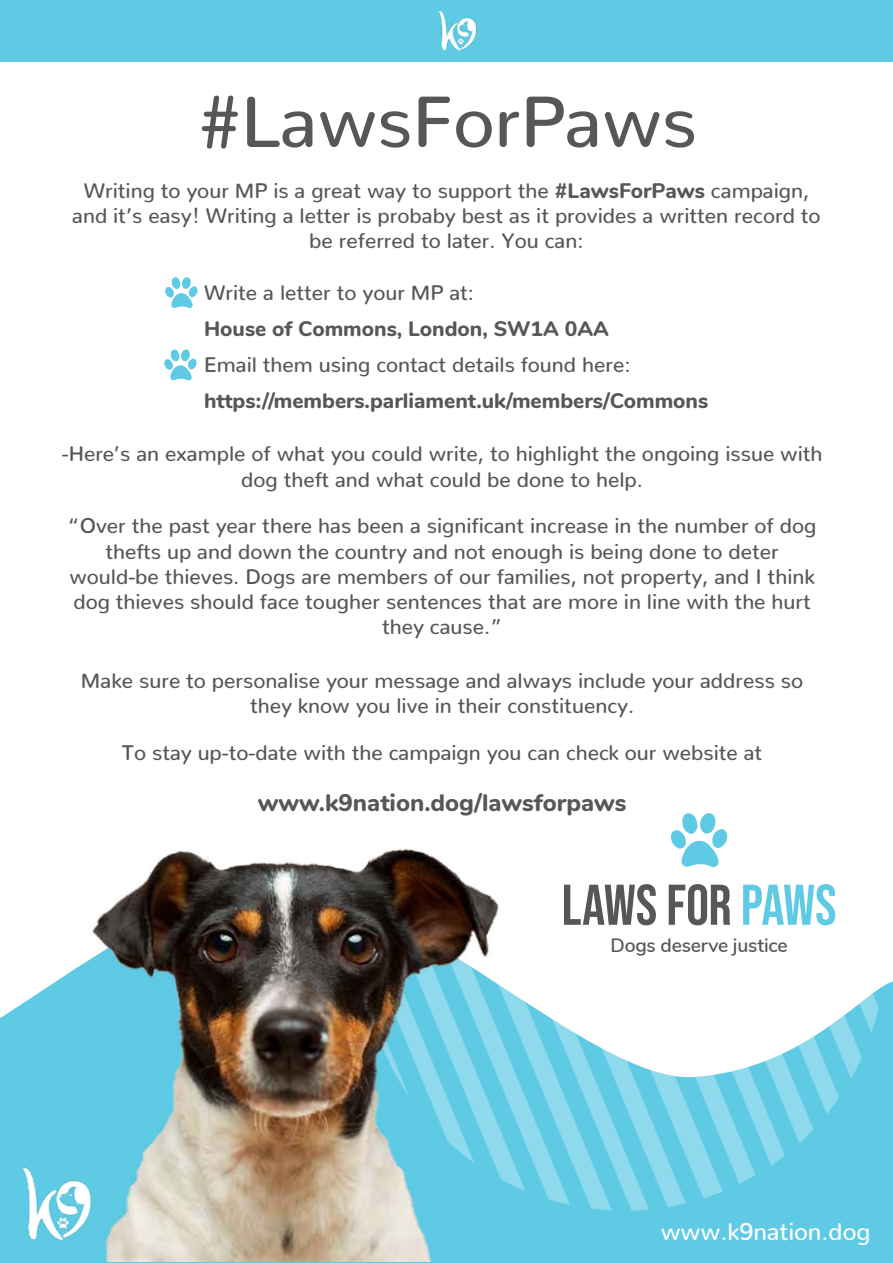
<style>
.page{position:relative;width:893px;height:1263px;background:#fff}
.page>*{position:absolute;margin:0;border:0;box-sizing:border-box;transform-origin:0 0}
.t1{font:500 72px "Nunito";color:#575756}
.t2{font:57.3px "Bebas Neue";letter-spacing:-.005em;color:#575756}
.t3{font:800 24px "Nunito";color:#575756}
.t4{font:500 24px "Nunito";color:#fff}
.t5{font:500 21px/25.2px "Nunito";color:#575756;text-align:center}
.t6{font:800 21px "Nunito";color:#575756}
.t7{font:600 19.35px "Nunito";letter-spacing:-.01em;color:#575756}
.s1{font-weight:800}
.s2{color:#5fcae4}
</style>
<div class="page">
<div style="left:0;top:0;width:893px;height:61px;background:#5fcae4"></div>
<div style="left:0;top:960px;width:893px;height:303px;background:#5fcae4"></div>
<svg style="left:686px;top:1165px;width:37px;height:33px"></svg>
<svg style="left:839px;top:1033px;width:23px;height:46px"></svg>
<svg style="left:813px;top:1033px;width:26px;height:81px;background:#75d1e7"></svg>
<svg style="left:813px;top:960px;width:72px;height:73px"></svg>
<svg style="left:785px;top:960px;width:28px;height:183px"></svg>
<svg style="left:526px;top:960px;width:160px;height:247px"></svg>
<svg style="left:575px;top:836px;width:210px;height:329px"></svg>
<img style="left:438px;top:10px;width:39px;height:41px">
<img style="left:10px;top:1161px;width:78px;height:84px">
<img style="left:88px;top:848px;width:438px;height:413px">
<svg style="left:671px;top:813px;width:59px;height:55px"></svg>
<svg style="left:165px;top:277px;width:33px;height:32px"></svg>
<svg style="left:164px;top:349px;width:33px;height:32px"></svg>
<h1 class="t1" style="left:199px;top:59px;width:500px">#LawsForPaws</h1>
<p class="t5" style="left:72px;top:175px;width:750px">Writing to your MP is a great way to support the <span class="s1">#LawsForPaws</span> campaign, and it’s easy! Writing a letter is probaby best as it provides a written record to be referred to later. You can:</p>
<p class="t5" style="left:204px;top:278px;width:271px">Write a letter to your MP at:</p>
<p class="t6" style="left:204px;top:313px;width:406px">House of Commons, London, SW1A 0AA</p>
<p class="t5" style="left:204px;top:350px;width:428px">Email them using contact details found here:</p>
<p class="t6" style="left:204px;top:385px;width:506px">https://members.parliament.uk/members/Commons</p>
<p class="t5" style="left:62px;top:439px;width:762px">-Here’s an example of what you could write, to highlight the ongoing issue with dog theft and what could be done to help.</p>
<p class="t5" style="left:68px;top:511px;width:750px">“Over the past year there has been a significant increase in the number of dog thefts up and down the country and not enough is being done to deter would-be thieves. Dogs are members of our families, not property, and I think dog thieves should face tougher sentences that are more in line with the hurt they cause.”</p>
<p class="t5" style="left:81px;top:666px;width:724px">Make sure to personalise your message and always include your address so they know you live in their constituency.</p>
<p class="t5" style="left:122px;top:738px;width:642px">To stay up-to-date with the campaign you can check our website at</p>
<p class="t3" style="left:258px;top:785px;width:370px">www.k9nation.dog/lawsforpaws</p>
<h2 class="t2" style="left:562px;top:872px;width:276px">LAWS FOR <span class="s2">PAWS</span></h2>
<p class="t7" style="left:610px;top:931px;width:179px">Dogs deserve justice</p>
<p class="t4" style="left:661px;top:1211px;width:211px">www.k9nation.dog</p>
</div>
